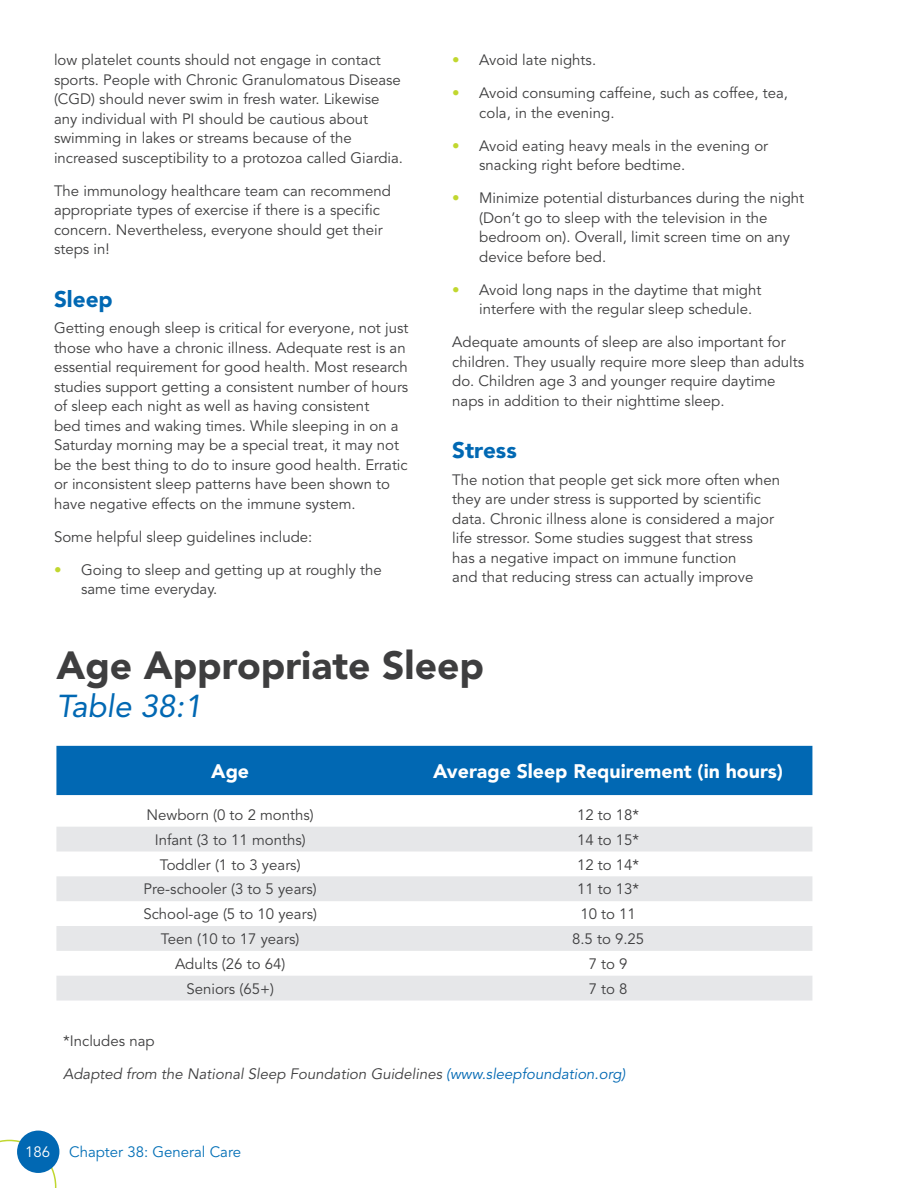
<style>
.page{position:relative;width:918px;height:1188px;background:#fff}
.page>*{position:absolute;margin:0;border:0;box-sizing:border-box;transform-origin:0 0}
.t1{font:900 39px "Avenir LT Std";color:#3e3e3f}
.t2{font:italic 31.5px "Avenir LT Std";color:#0168b3}
.Main_Body{font:900 22.5px "Avenir LT Std";color:#0168b3}
.Main_Head{font:900 19.5px "Avenir LT Std";color:#fff}
.Main_Body-2{font:15px/19.5px "Avenir LT Std";color:#3e3e3f}
.Main_Body-3{font:italic 15px "Avenir LT Std";color:#3e3e3f}
.t3{font:15px "Avenir LT Std";color:#0470b7}
.t4{font:15px "Avenir LT Std";color:#fff}
.s1{color:#c1d72f}
.s2{color:#0168b3}
</style>
<div class="page">
<svg style="left:0;top:1140px;width:56px;height:48px"></svg>
<div style="left:17px;top:1131px;width:42px;height:42px;background:#0168b3;border-radius:50%"></div>
<div style="left:56px;top:746px;width:756px;height:49px;background:#0168b3"></div>
<div style="left:56px;top:827px;width:756px;height:25px;background:#e6e7e9"></div>
<svg style="left:56px;top:876px;width:756px;height:125px"></svg>
<div style="left:56px;top:926px;width:756px;height:25px;background:#e6e7e9"></div>
<p class="Main_Body-2" style="left:54px;top:51px;width:351px">low platelet counts should not engage in contact sports. People with Chronic Granulomatous Disease (CGD) should never swim in fresh water. Likewise any individual with PI should be cautious about swimming in lakes or streams because of the increased susceptibility to a protozoa called Giardia.</p>
<p class="Main_Body-2" style="left:54px;top:181px;width:339px">The immunology healthcare team can recommend appropriate types of exercise if there is a specific concern. Nevertheless, everyone should get their steps in!</p>
<p class="Main_Body" style="left:54px;top:285px;width:60px">Sleep</p>
<p class="Main_Body-2" style="left:54px;top:319px;width:356px">Getting enough sleep is critical for everyone, not just those who have a chronic illness. Adequate rest is an essential requirement for good health. Most research studies support getting a consistent number of hours of sleep each night as well as having consistent<br>bed times and waking times. While sleeping in on a Saturday morning may be a special treat, it may not be the best thing to do to insure good health. Erratic or inconsistent sleep patterns have been shown to have negative effects on the immune system.</p>
<p class="Main_Body-2" style="left:54px;top:527px;width:260px">Some helpful sleep guidelines include:</p>
<p class="Main_Body-2" style="left:81px;top:560px;width:302px;text-indent:-27px"><span class="s1">•</span> Going to sleep and getting up at roughly the same time everyday.</p>
<p class="Main_Body-2" style="left:452px;top:51px;width:145px"><span class="s1">•</span> Avoid late nights.</p>
<p class="Main_Body-2" style="left:479px;top:84px;width:310px;text-indent:-27px"><span class="s1">•</span> Avoid consuming caffeine, such as coffee, tea, cola, in the evening.</p>
<p class="Main_Body-2" style="left:479px;top:136px;width:290px;text-indent:-27px"><span class="s1">•</span> Avoid eating heavy meals in the evening or snacking right before bedtime.</p>
<p class="Main_Body-2" style="left:479px;top:189px;width:326px;text-indent:-27px"><span class="s1">•</span> Minimize potential disturbances during the night (Don’t go to sleep with the television in the bedroom on). Overall, limit screen time on any device before bed.</p>
<p class="Main_Body-2" style="left:479px;top:280px;width:284px;text-indent:-27px"><span class="s1">•</span> Avoid long naps in the daytime that might interfere with the regular sleep schedule.</p>
<p class="Main_Body-2" style="left:452px;top:333px;width:353px">Adequate amounts of sleep are also important for children. They usually require more sleep than adults do. Children age 3 and younger require daytime naps in addition to their nighttime sleep.</p>
<p class="Main_Body" style="left:452px;top:437px;width:66px">Stress</p>
<p class="Main_Body-2" style="left:452px;top:470px;width:329px">The notion that people get sick more often when they are under stress is supported by scientific data. Chronic illness alone is considered a major life stressor. Some studies suggest that stress<br>has a negative impact on immune function<br>and that reducing stress can actually improve</p>
<p class="t1" style="left:56px;top:642px;width:429px">Age Appropriate Sleep</p>
<p class="t2" style="left:56px;top:688px;width:147px">Table 38:1</p>
<p class="Main_Head" style="left:211px;top:759px;width:39px">Age</p>
<p class="Main_Head" style="left:433px;top:759px;width:351px">Average Sleep Requirement (in hours)</p>
<p class="Main_Body-2" style="left:147px;top:805px;width:169px">Newborn (0 to 2 months)</p>
<p class="Main_Body-2" style="left:577px;top:805px;width:64px">12 to 18*</p>
<p class="Main_Body-2" style="left:155px;top:830px;width:152px">Infant (3 to 11 months)</p>
<p class="Main_Body-2" style="left:577px;top:830px;width:64px">14 to 15*</p>
<p class="Main_Body-2" style="left:160px;top:855px;width:142px">Toddler (1 to 3 years)</p>
<p class="Main_Body-2" style="left:577px;top:855px;width:64px">12 to 14*</p>
<p class="Main_Body-2" style="left:144px;top:880px;width:175px">Pre-schooler (3 to 5 years)</p>
<p class="Main_Body-2" style="left:577px;top:880px;width:64px">11 to 13*</p>
<p class="Main_Body-2" style="left:143px;top:905px;width:175px">School-age (5 to 10 years)</p>
<p class="Main_Body-2" style="left:580px;top:905px;width:57px">10 to 11</p>
<p class="Main_Body-2" style="left:161px;top:930px;width:140px">Teen (10 to 17 years)</p>
<p class="Main_Body-2" style="left:572px;top:930px;width:74px">8.5 to 9.25</p>
<p class="Main_Body-2" style="left:175px;top:954px;width:112px">Adults (26 to 64)</p>
<p class="Main_Body-2" style="left:589px;top:954px;width:40px">7 to 9</p>
<p class="Main_Body-2" style="left:186px;top:979px;width:89px">Seniors (65+)</p>
<p class="Main_Body-2" style="left:589px;top:979px;width:40px">7 to 8</p>
<p class="Main_Body-2" style="left:63px;top:1032px;width:93px">*Includes nap</p>
<p class="Main_Body-3" style="left:63px;top:1065px;width:564px">Adapted from the National Sleep Foundation Guidelines <span class="s2">(www.sleepfoundation.org)</span></p>
<p class="t4" style="left:25px;top:1144px;width:27px">186</p>
<p class="t3" style="left:69px;top:1144px;width:173px">Chapter 38: General Care</p>
</div>
